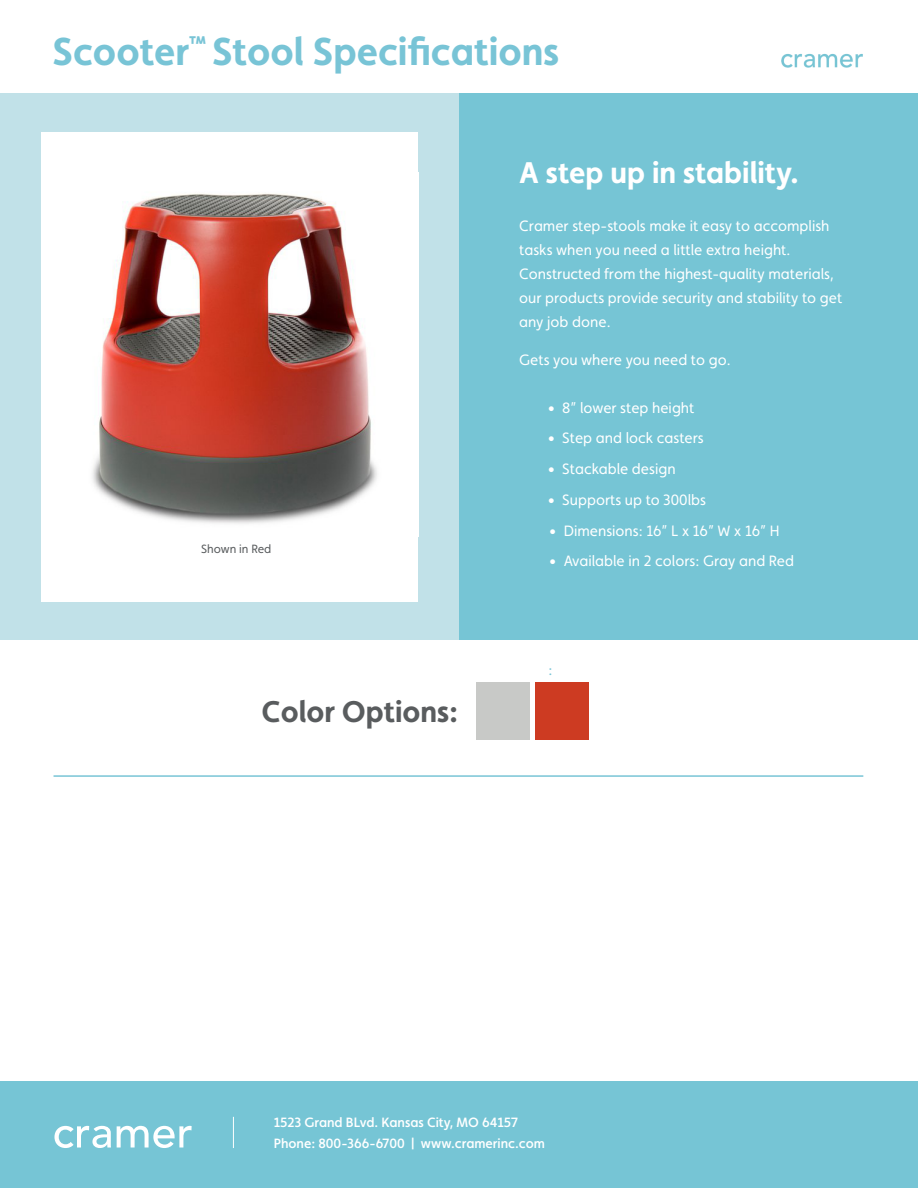
<style>
.page{position:relative;width:918px;height:1188px;background:#fff}
.page>*{position:absolute;margin:0;border:0;box-sizing:border-box;transform-origin:0 0}
.t1{font:700 39px "Faricy New";color:#78c4d6}
.t2{font:700 30px "Faricy New";color:#fff}
.t3{font:700 30px "Faricy New";color:#595c5e}
.t4{font:15px/24px "Faricy New";color:#fff}
.t5{font:15px "Faricy New";color:#78c4d6}
.t6{font:500 13.5px/21px "Faricy New";color:#fff}
.t7{font:12px "Faricy New";color:#595c5e}
</style>
<div class="page">
<div style="left:0;top:1081px;width:918px;height:107px;background:#76c5d5"></div>
<svg style="left:54px;top:1126px;width:138px;height:22px"></svg>
<hr style="left:233px;top:1117px;width:1px;height:31px;background:#fff">
<img style="left:781px;top:53px;width:82px;height:15px">
<div style="left:0;top:93px;width:459px;height:546px;background:#c1e1e8"></div>
<div style="left:41px;top:132px;width:377px;height:470px;background:#fff"></div>
<div style="left:459px;top:93px;width:459px;height:546px;background:#76c5d5"></div>
<img style="left:92px;top:193px;width:285px;height:331px">
<hr style="left:54px;top:775px;width:809px;height:2px;background:#78c4d6">
<div style="left:477px;top:682px;width:53px;height:58px;background:#c8c9c7"></div>
<div style="left:535px;top:682px;width:53px;height:58px;background:#cd3b22"></div>
<h1 class="t1" style="left:52px;top:28px;width:508px">Scooter<sup>™</sup> Stool Specifications</h1>
<p class="t7" style="left:201px;top:542px;width:72px">Shown in Red</p>
<h2 class="t3" style="left:262px;top:693px;width:198px">Color Options:</h2>
<h2 class="t2" style="left:519px;top:154px;width:281px">A step up in stability.</h2>
<p class="t4" style="left:519px;top:214px;width:325px">Cramer step-stools make it easy to accomplish tasks when you need a little extra height.<br>Constructed from the highest-quality materials, our products provide security and stability to get any job done.</p>
<p class="t4" style="left:519px;top:347px;width:213px">Gets you where you need to go.</p>
<p class="t4" style="left:548px;top:395px;width:148px">• 8” lower step height</p>
<p class="t4" style="left:548px;top:426px;width:158px">• Step and lock casters</p>
<p class="t4" style="left:548px;top:457px;width:129px">• Stackable design</p>
<p class="t4" style="left:548px;top:488px;width:160px">• Supports up to 300lbs</p>
<p class="t4" style="left:549px;top:518px;width:232px">• Dimensions: 16” L x 16” W x 16” H</p>
<p class="t4" style="left:549px;top:549px;width:246px">• Available in 2 colors: Gray and Red</p>
<p class="t5" style="left:549px;top:661px;width:6px">:</p>
<p class="t6" style="left:274px;top:1112px;width:273px">1523 Grand BLvd. Kansas City, MO 64157<br>Phone: 800-366-6700 | www.cramerinc.com</p>
</div>
